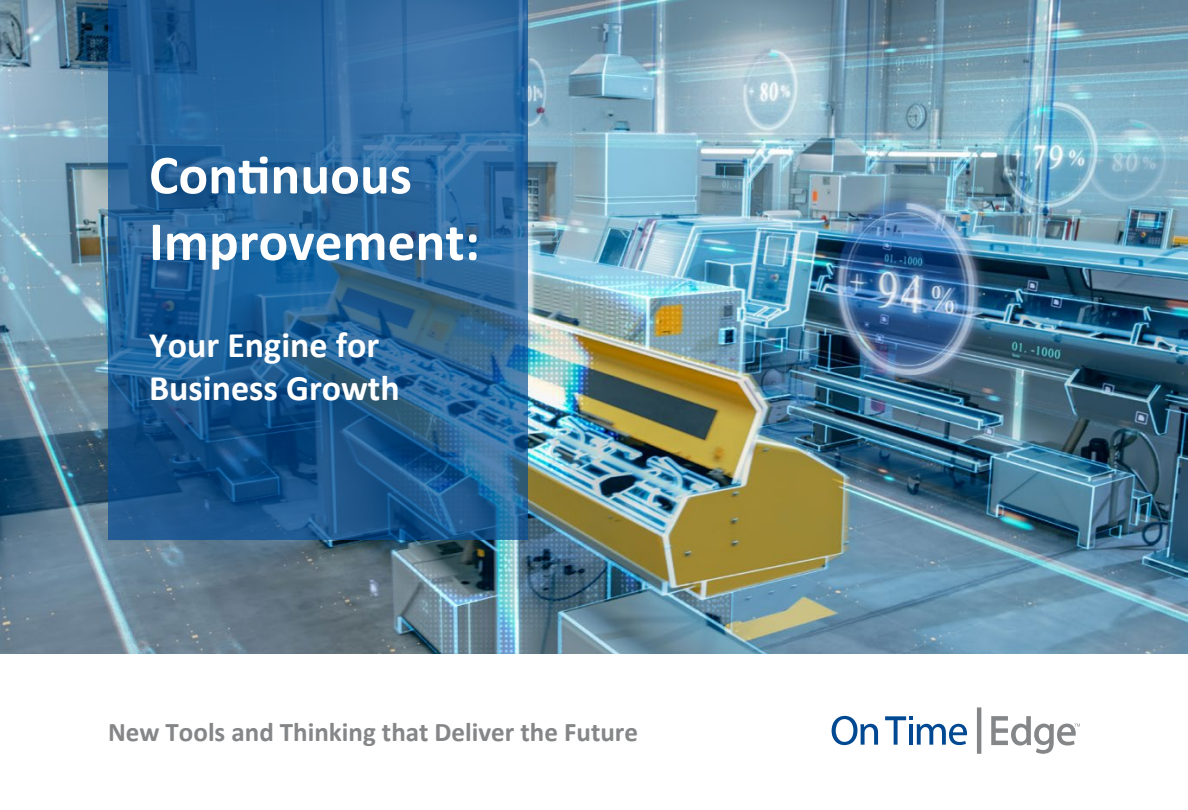
<style>
.page{position:relative;width:1188px;height:810px;background:#fff}
.page>*{position:absolute;margin:0;border:0;box-sizing:border-box;transform-origin:0 0}
.t1{font:700 55.5px/66.6px "Calibri";color:#fff}
.t2{font:700 36px/43.2px "Calibri";color:#fff}
.t3{font:700 27px "Calibri";color:#858688}
</style>
<div class="page">
<img style="left:0;top:0;width:1188px;height:653px">
<svg style="left:108px;top:0;width:419px;height:540px;background:#246197"></svg>
<hr style="left:977px;top:707px;width:4px;height:47px;background:#858688">
<svg style="left:991px;top:716px;width:89px;height:38px"></svg>
<svg style="left:832px;top:716px;width:46px;height:29px"></svg>
<svg style="left:885px;top:716px;width:82px;height:29px"></svg>
<h1 class="t1" style="left:149px;top:139px;width:332px">Continuous<br>Improvement:</h1>
<h2 class="t2" style="left:149px;top:322px;width:252px">Your Engine for<br>Business Growth</h2>
<p class="t3" style="left:108px;top:715px;width:532px">New Tools and Thinking that Deliver the Future</p>
</div>
